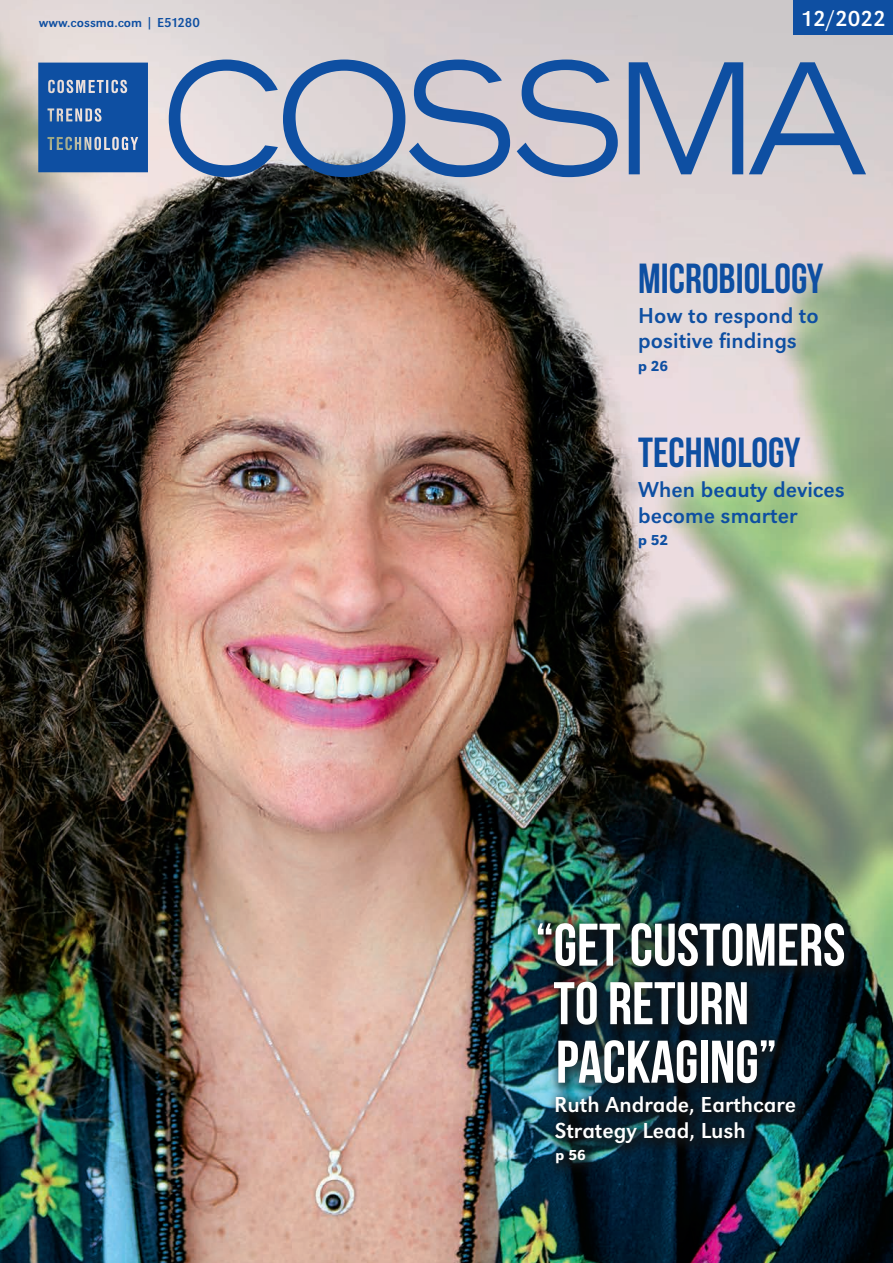
<style>
.page{position:relative;width:893px;height:1263px;background:#fff}
.page>*{position:absolute;margin:0;border:0;box-sizing:border-box;transform-origin:0 0}
.t1{font:700 60px/58.5px "Bebas Neue";color:#fff}
.t2{font:700 42px "Bebas Neue";color:#0e4fa2}
.t3{font:22.5px/25.5px "URW Grotesk T";color:#0e4fa2}
.t4{font:22.5px/25.5px "URW Grotesk T";color:#fff}
.t5{font:500 15px "URW Grotesk T";color:#0e4fa2}
.t6{font:500 15px "URW Grotesk T";color:#fff}
.t7{font:13.5px "URW Grotesk TOT Reg Nar";color:#0e4fa2;scale:1.04 1}
.s1{font-family:"URW Grotesk TOT Bol Nar";font-size:14.85px}
.s2{font-size:54px}
</style>
<div class="page">
<img style="left:0;top:0;width:893px;height:1263px">
<div style="left:528px;top:913px;width:332px;height:266px;background:#111416;opacity:.75"></div>
<div style="left:793px;top:0;width:100px;height:34px;background:#0e4fa2"></div>
<svg style="left:629px;top:62px;width:114px;height:112px;background:#8a9ebe"></svg>
<svg style="left:749px;top:62px;width:117px;height:112px;background:#9facc2"></svg>
<svg style="left:169px;top:60px;width:341px;height:117px;background:#a0acc3"></svg>
<svg style="left:517px;top:60px;width:101px;height:117px;background:#98a6c1"></svg>
<svg style="left:38px;top:63px;width:110px;height:109px;background:#265ea6"></svg>
<p class="t7" style="left:39px;top:15px;width:156px">www.cossma.com <span class="s1">|</span> E51280</p>
<p class="t4" style="left:800px;top:5px;width:87px">12/2022</p>
<h2 class="t2" style="left:638px;top:255px;width:187px">MICROBIOLOGY</h2>
<p class="t3" style="left:638px;top:302px;width:182px">How to respond to positive findings</p>
<p class="t5" style="left:638px;top:357px;width:32px">p 26</p>
<h2 class="t2" style="left:638px;top:430px;width:164px">TECHNOLOGY</h2>
<p class="t3" style="left:638px;top:477px;width:208px">When beauty devices become smarter</p>
<p class="t5" style="left:638px;top:531px;width:32px">p 52</p>
<h1 class="t1" style="left:536px;top:915px;width:311px"><span class="s2">“</span>GET CUSTOMERS<br>TO RETURN<br>PACKAGING<span class="s2">”</span></h1>
<p class="t4" style="left:554px;top:1092px;width:243px">Ruth Andrade, Earthcare<br>Strategy Lead, Lush</p>
<p class="t6" style="left:556px;top:1147px;width:32px">p 56</p>
</div>
